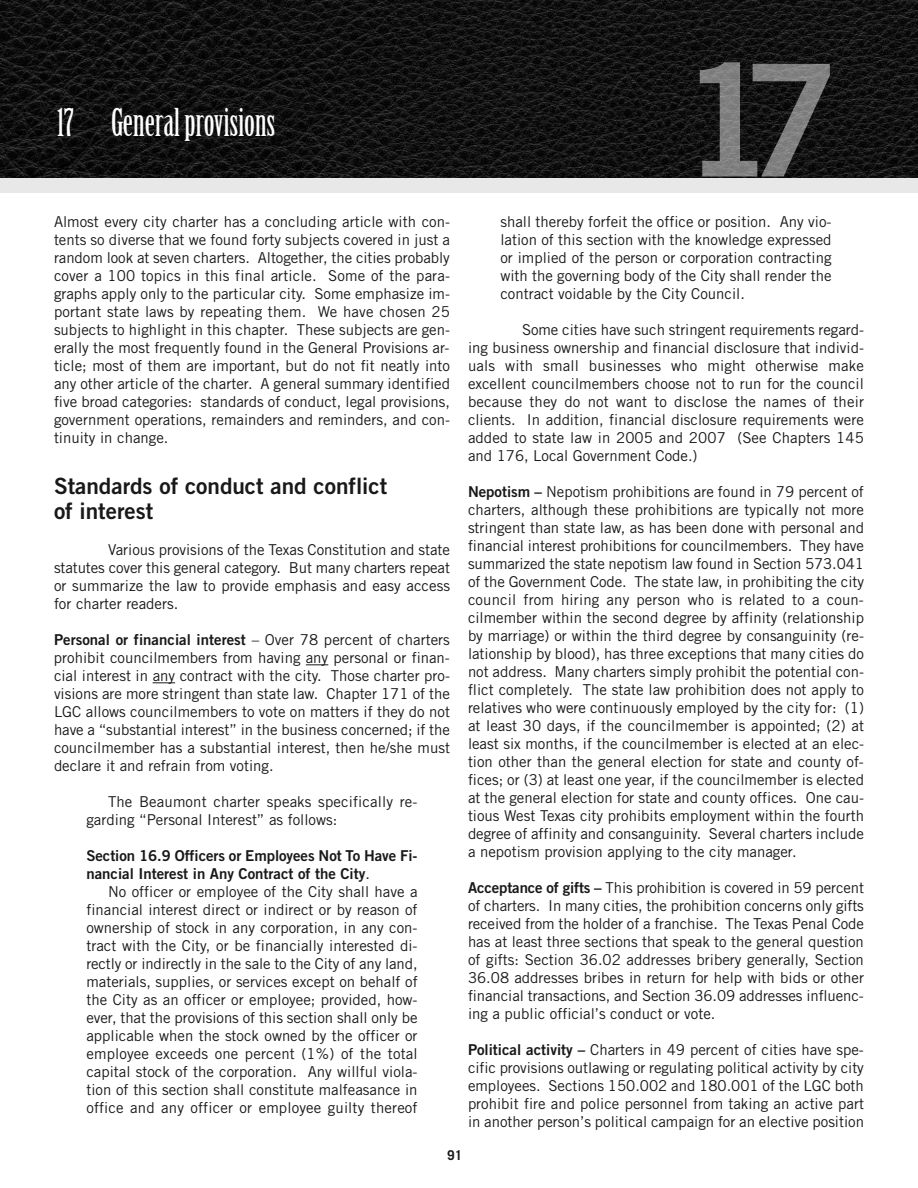
<style>
.page{position:relative;width:918px;height:1188px;background:#fff}
.page>*{position:absolute;margin:0;border:0;box-sizing:border-box;transform-origin:0 0}
.t1{font:37.5px "Birch Std";color:#fff}
.t2{font:22.5px/25.5px "Trade Gothic Bold Two";color:#191919}
.t3{font:15px/18px "Trade Gothic";color:#191919;text-align:justify}
.t4{font:15px/18px "Trade Gothic Bold Two";color:#191919}
.t5{font:700 13.5px "Trade Gothic";color:#191919}
.s1{font-family:"Trade Gothic"}
.s2{font-family:"Trade Gothic Bold Two"}
</style>
<div class="page">
<img style="left:0;top:0;width:918px;height:178px">
<svg style="left:306px;top:664px;width:22px;height:1px"></svg>
<svg style="left:153px;top:682px;width:22px;height:1px"></svg>
<div style="left:0;top:178px;width:918px;height:14px;background:#e8e8e8"></div>
<img style="left:700px;top:62px;width:130px;height:114px">
<h1 class="t1" style="left:57px;top:108px;width:220px">17 General provisions</h1>
<p class="t3" style="left:54px;top:214px;width:398px">Almost every city charter has a concluding article with con&shy;tents so diverse that we found forty subjects covered in just a random look at seven charters. Altogether, the cities probably cover a 100 topics in this final article. Some of the para&shy;graphs apply only to the particular city. Some emphasize im&shy;portant state laws by repeating them. We have chosen 25 subjects to highlight in this chapter. These subjects are gen&shy;erally the most frequently found in the General Provisions ar&shy;ticle; most of them are important, but do not fit neatly into any other article of the charter. A general summary identified five broad categories: standards of conduct, legal provisions, government operations, remainders and reminders, and con&shy;tinuity in change.</p>
<h2 class="t2" style="left:54px;top:475px;width:335px">Standards of conduct and conflict of interest</h2>
<p class="t3" style="left:54px;top:542px;width:398px;text-indent:54px">Various provisions of the Texas Constitution and state statutes cover this general category. But many charters repeat or summarize the law to provide emphasis and easy access for charter readers.</p>
<p class="t4" style="left:54px;top:632px;width:397px">Personal or financial interest <span class="s1">– Over 78 percent of charters</span></p>
<p class="t3" style="left:54px;top:650px;width:398px">prohibit councilmembers from having any personal or finan&shy;cial interest in any contract with the city. Those charter pro&shy;visions are more stringent than state law. Chapter 171 of the LGC allows councilmembers to vote on matters if they do not have a “substantial interest” in the business concerned; if the councilmember has a substantial interest, then he/she must declare it and refrain from voting.</p>
<p class="t3" style="left:86px;top:794px;width:333px;text-indent:22px">The Beaumont charter speaks specifically re&shy;garding “Personal Interest” as follows:</p>
<p class="t4" style="left:86px;top:848px;width:333px">Section 16.9 Officers or Employees Not To Have Fi&shy;nancial Interest in Any Contract of the City<span class="s1">.</span></p>
<p class="t3" style="left:86px;top:884px;width:333px;text-indent:22px">No officer or employee of the City shall have a financial interest direct or indirect or by reason of ownership of stock in any corporation, in any con&shy;tract with the City, or be financially interested di&shy;rectly or indirectly in the sale to the City of any land, materials, supplies, or services except on behalf of the City as an officer or employee; provided, how&shy;ever, that the provisions of this section shall only be applicable when the stock owned by the officer or employee exceeds one percent (1%) of the total capital stock of the corporation. Any willful viola&shy;tion of this section shall constitute malfeasance in office and any officer or employee guilty thereof</p>
<p class="t5" style="left:447px;top:1150px;width:16px">91</p>
<p class="t3" style="left:500px;top:214px;width:333px">shall thereby forfeit the office or position. Any vio&shy;lation of this section with the knowledge expressed or implied of the person or corporation contracting with the governing body of the City shall render the contract voidable by the City Council.</p>
<p class="t3" style="left:468px;top:322px;width:398px;text-indent:54px">Some cities have such stringent requirements regard&shy;ing business ownership and financial disclosure that individ&shy;uals with small businesses who might otherwise make excellent councilmembers choose not to run for the council because they do not want to disclose the names of their clients. In addition, financial disclosure requirements were added to state law in 2005 and 2007 (See Chapters 145 and 176, Local Government Code.)</p>
<p class="t3" style="left:468px;top:484px;width:398px"><span class="s2">Nepotism –</span> Nepotism prohibitions are found in 79 percent of charters, although these prohibitions are typically not more stringent than state law, as has been done with personal and financial interest prohibitions for councilmembers. They have summarized the state nepotism law found in Section 573.041 of the Government Code. The state law, in prohibiting the city council from hiring any person who is related to a coun&shy;cilmember within the second degree by affinity (relationship by marriage) or within the third degree by consanguinity (re&shy;lationship by blood), has three exceptions that many cities do not address. Many charters simply prohibit the potential con&shy;flict completely. The state law prohibition does not apply to relatives who were continuously employed by the city for: (1) at least 30 days, if the councilmember is appointed; (2) at least six months, if the councilmember is elected at an elec&shy;tion other than the general election for state and county of&shy;fices; or (3) at least one year, if the councilmember is elected at the general election for state and county offices. One cau&shy;tious West Texas city prohibits employment within the fourth degree of affinity and consanguinity. Several charters include a nepotism provision applying to the city manager.</p>
<p class="t3" style="left:468px;top:880px;width:398px"><span class="s2">Acceptance of gifts –</span> This prohibition is covered in 59 percent of charters. In many cities, the prohibition concerns only gifts received from the holder of a franchise. The Texas Penal Code has at least three sections that speak to the general question of gifts: Section 36.02 addresses bribery generally, Section 36.08 addresses bribes in return for help with bids or other financial transactions, and Section 36.09 addresses influenc&shy;ing a public official’s conduct or vote.</p>
<p class="t3" style="left:468px;top:1042px;width:398px"><span class="s2">Political activity –</span> Charters in 49 percent of cities have spe&shy;cific provisions outlawing or regulating political activity by city employees. Sections 150.002 and 180.001 of the LGC both prohibit fire and police personnel from taking an active part in another person’s political campaign for an elective position</p>
</div>
